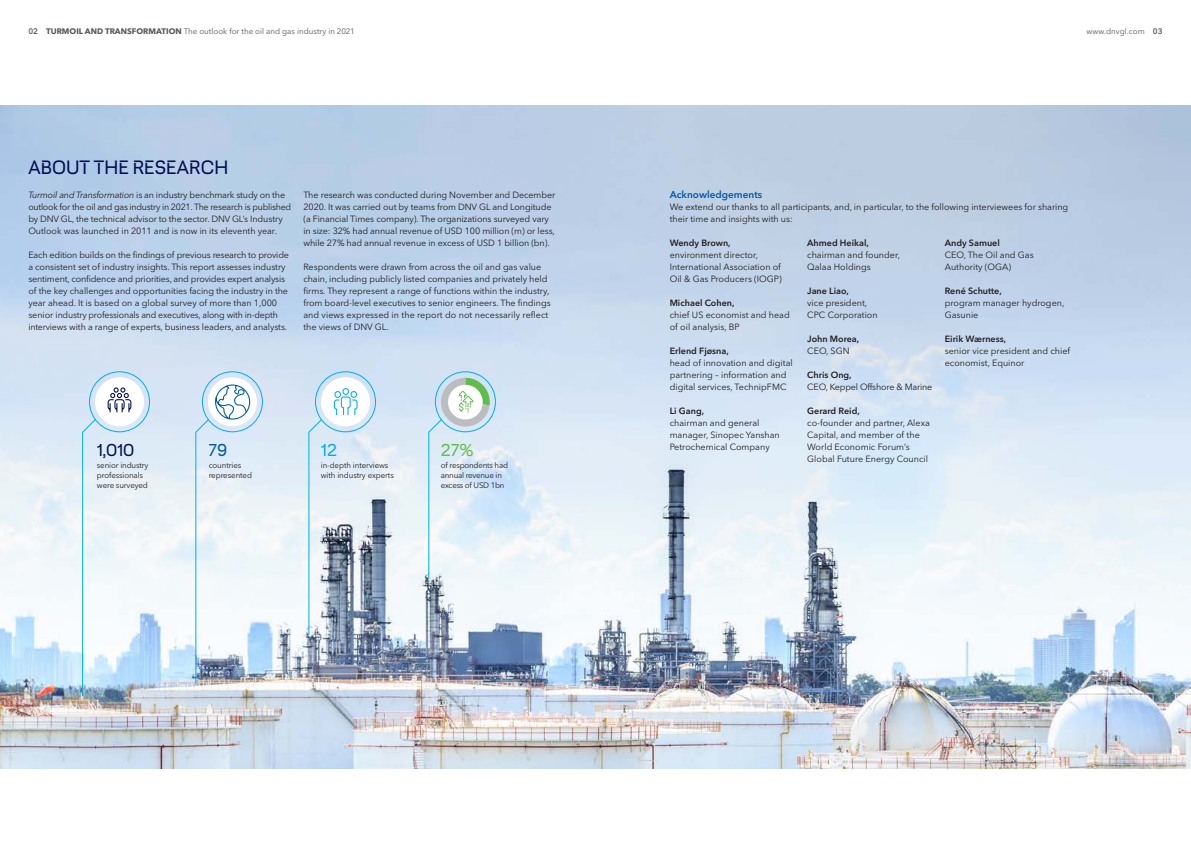
<style>
.page{position:relative;width:1191px;height:842px;background:#fff}
.page>*{position:absolute;margin:0;border:0;box-sizing:border-box;transform-origin:0 0}
.t1{font:68.3px "Chartwell Pies";color:#61bb4d}
.t2{font:18px "Temporary Display";letter-spacing:.01em;color:#020e50}
.t3{font:16px "Temporary Display";color:#020e50}
.t4{font:16px "Temporary Display";color:#61bb4d}
.t5{font:16px "Temporary Display";color:#00adef}
.t6{font:16px "Temporary Display";color:#005aaa}
.t7{font:600 10px "Avenir Next LT Pro";color:#005aaa}
.t8{font:9px/12px "Avenir Next LT Pro";letter-spacing:-.005em;color:#221f20}
.t9{font:600 9px "Avenir Next LT Pro";color:#221f20}
.t10{font:8px/10px "Avenir Next LT Pro";letter-spacing:-.02em;color:#221f20}
.t11{font:8px "Avenir Next LT Pro";color:#57585b}
.s1{font-weight:600}
.s2{font-weight:700}
.s3{font-style:italic}
.s4{color:#bbbdc0}
.s5{color:#fff}
</style>
<div class="page">
<img style="left:0;top:105px;width:1191px;height:663px">
<div style="left:89px;top:372px;width:61px;height:60px;border:1px solid #00adef;border-radius:50%"></div>
<div style="left:95px;top:377px;width:49px;height:49px;background:#fff;border-radius:50%"></div>
<svg style="left:107px;top:387px;width:25px;height:26px"></svg>
<svg style="left:82px;top:419px;width:14px;height:278px"></svg>
<div style="left:435px;top:372px;width:60px;height:60px;border:1px solid #00adef;border-radius:50%"></div>
<svg style="left:428px;top:419px;width:14px;height:161px"></svg>
<svg style="left:458px;top:390px;width:15px;height:23px"></svg>
<div style="left:321px;top:377px;width:49px;height:49px;background:#fff;border-radius:50%"></div>
<div style="left:315px;top:372px;width:61px;height:60px;border:1px solid #00adef;border-radius:50%"></div>
<svg style="left:308px;top:419px;width:14px;height:216px"></svg>
<svg style="left:333px;top:388px;width:25px;height:28px"></svg>
<div style="left:208px;top:377px;width:49px;height:49px;background:#fff;border-radius:50%"></div>
<svg style="left:195px;top:384px;width:56px;height:301px"></svg>
<p class="t11" style="left:28px;top:27px;width:328px"><span class="s1">02</span> <span class="s2">TURMOIL AND TRANSFORMATION</span> The outlook for the oil and gas industry in 2021</p>
<p class="t11" style="left:1086px;top:27px;width:78px">www.dnvgl.com <span class="s1">03</span></p>
<h2 class="t2" style="left:28px;top:155px;width:201px">ABOUT THE RESEARCH</h2>
<p class="t8" style="left:28px;top:189px;width:264px"><span class="s3">Turmoil and Transformation</span> is an industry benchmark study on the outlook for the oil and gas industry in 2021. The research is published by DNV GL, the technical advisor to the sector. DNV GL’s Industry Outlook was launched in 2011 and is now in its eleventh year.</p>
<p class="t8" style="left:28px;top:249px;width:262px">Each edition builds on the findings of previous research to provide a consistent set of industry insights. This report assesses industry sentiment, confidence and priorities, and provides expert analysis of the key challenges and opportunities facing the industry in the year ahead. It is based on a global survey of more than 1,000 senior industry professionals and executives, along with in-depth interviews with a range of experts, business leaders, and analysts.</p>
<p class="t8" style="left:303px;top:189px;width:253px">The research was conducted during November and December 2020. It was carried out by teams from DNV GL and Longitude (a Financial Times company). The organizations surveyed vary in size: 32% had annual revenue of USD 100 million (m) or less, while 27% had annual revenue in excess of USD 1 billion (bn).</p>
<p class="t8" style="left:303px;top:261px;width:249px">Respondents were drawn from across the oil and gas value chain, including publicly listed companies and privately held firms. They represent a range of functions within the industry, from board-level executives to senior engineers. The findings and views expressed in the report do not necessarily reflect the views of DNV GL.</p>
<h3 class="t3" style="left:97px;top:439px;width:39px">1,010</h3>
<p class="t10" style="left:97px;top:460px;width:53px">senior industry professionals were surveyed</p>
<h3 class="t6" style="left:209px;top:439px;width:20px">79</h3>
<p class="t10" style="left:209px;top:460px;width:45px">countries represented</p>
<h3 class="t5" style="left:321px;top:439px;width:18px">12</h3>
<p class="t10" style="left:321px;top:460px;width:75px">in-depth interviews with industry experts</p>
<h1 class="t1" style="left:437px;top:360px;width:109px">27<span class="s4">73</span><span class="s5">K</span></h1>
<h3 class="t4" style="left:441px;top:439px;width:34px">27%</h3>
<p class="t10" style="left:441px;top:460px;width:69px">of respondents had annual revenue in excess of USD 1bn</p>
<p class="t7" style="left:669px;top:188px;width:94px">Acknowledgements</p>
<p class="t8" style="left:669px;top:201px;width:400px">We extend our thanks to all participants, and, in particular, to the following interviewees for sharing their time and insights with us:</p>
<p class="t9" style="left:669px;top:237px;width:62px">Wendy Brown,</p>
<p class="t8" style="left:669px;top:249px;width:114px">environment director,<br>International Association of<br>Oil &amp; Gas Producers (IOGP)</p>
<p class="t9" style="left:669px;top:297px;width:66px">Michael Cohen,</p>
<p class="t8" style="left:669px;top:309px;width:122px">chief US economist and head of oil analysis, BP</p>
<p class="t9" style="left:669px;top:345px;width:61px">Erlend Fjøsna,</p>
<p class="t8" style="left:669px;top:357px;width:125px">head of innovation and digital partnering – information and digital services, TechnipFMC</p>
<p class="t9" style="left:669px;top:405px;width:36px">Li Gang,</p>
<p class="t8" style="left:669px;top:417px;width:112px">chairman and general manager, Sinopec Yanshan<br>Petrochemical Company</p>
<p class="t9" style="left:944px;top:237px;width:57px">Andy Samuel</p>
<p class="t8" style="left:944px;top:249px;width:90px">CEO, The Oil and Gas<br>Authority (OGA)</p>
<p class="t9" style="left:944px;top:285px;width:58px">René Schutte,</p>
<p class="t8" style="left:944px;top:297px;width:121px">program manager hydrogen,<br>Gasunie</p>
<p class="t9" style="left:944px;top:333px;width:63px">Eirik Wærness,</p>
<p class="t8" style="left:944px;top:345px;width:127px">senior vice president and chief economist, Equinor</p>
<p class="t9" style="left:807px;top:237px;width:63px">Ahmed Heikal,</p>
<p class="t8" style="left:807px;top:249px;width:94px">chairman and founder,<br>Qalaa Holdings</p>
<p class="t9" style="left:807px;top:285px;width:43px">Jane Liao,</p>
<p class="t8" style="left:807px;top:297px;width:72px">vice president,<br>CPC Corporation</p>
<p class="t9" style="left:807px;top:333px;width:54px">John Morea,</p>
<p class="t8" style="left:807px;top:345px;width:44px">CEO, SGN</p>
<p class="t9" style="left:807px;top:369px;width:46px">Chris Ong,</p>
<p class="t8" style="left:807px;top:381px;width:127px">CEO, Keppel Offshore &amp; Marine</p>
<p class="t9" style="left:807px;top:405px;width:54px">Gerard Reid,</p>
<p class="t8" style="left:807px;top:417px;width:124px">co-founder and partner, Alexa<br>Capital, and member of the<br>World Economic Forum’s<br>Global Future Energy Council</p>
</div>
